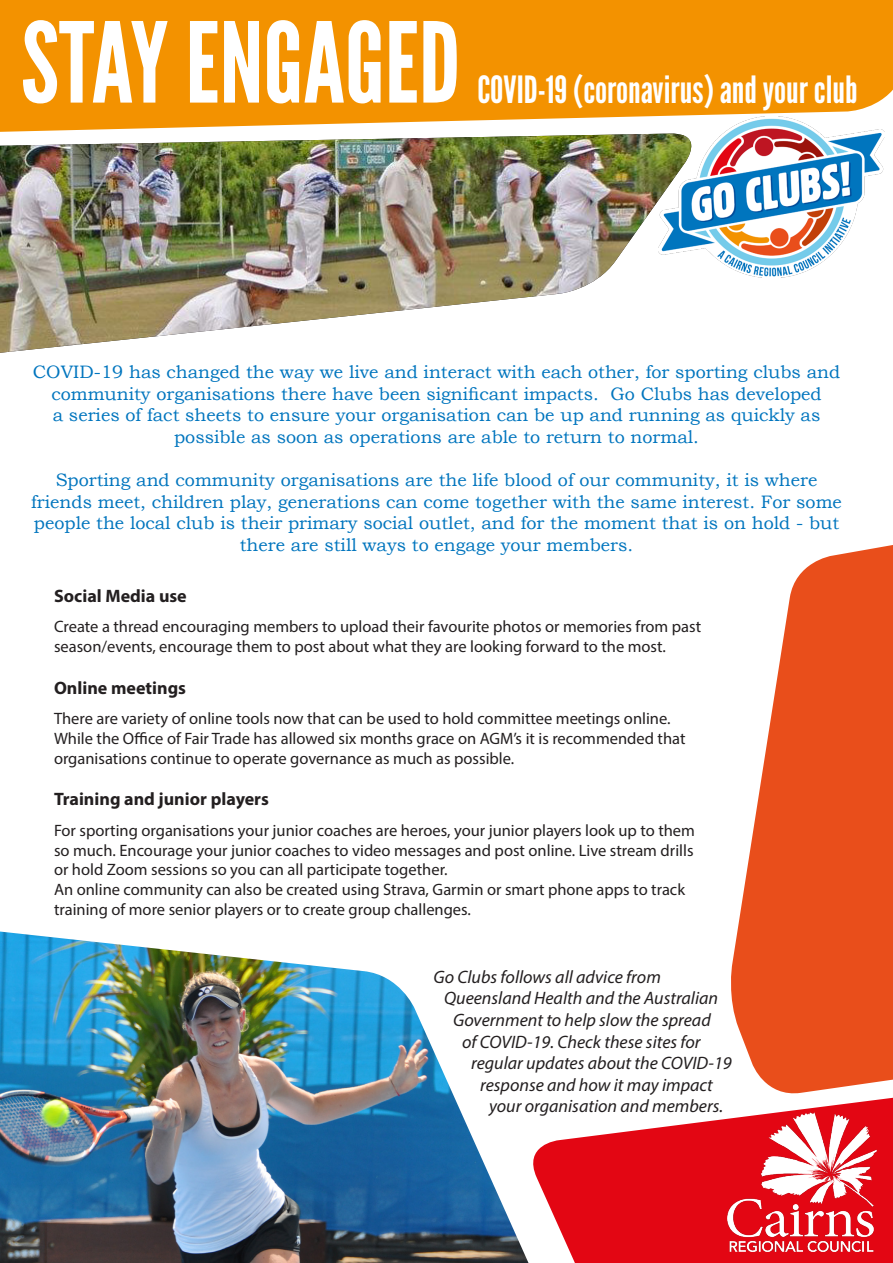
<style>
.page{position:relative;width:893px;height:1263px;background:#fff}
.page>*{position:absolute;margin:0;border:0;box-sizing:border-box;transform-origin:0 0}
.t1{font:111px "League Gothic";color:#fff}
.t2{font:37.5px "League Gothic";color:#fff}
.t3{font:18px/21.6px "Bookman Old Style";color:#0075be;text-align:center}
.t4{font:italic 18px "Myriad Pro";color:#231f20}
.t5{font:700 18px "Myriad Pro";color:#231f20}
.t6{font:16.5px/19.8px "Myriad Pro";color:#231f20}
</style>
<div class="page">
<img style="left:0;top:134px;width:659px;height:219px">
<img style="left:659px;top:134px;width:225px;height:144px">
<img style="left:0;top:931px;width:522px;height:332px">
<svg style="left:522px;top:1098px;width:371px;height:165px;fill:#e30613"></svg>
<svg style="left:0;top:0;width:893px;height:134px;background:#f39c18"></svg>
<svg style="left:731px;top:545px;width:162px;height:553px;fill:#e94e1b"></svg>
<img style="left:727px;top:1113px;width:149px;height:138px">
<p class="t1" style="left:21px;top:-3px;width:441px">STAY ENGAGED</p>
<p class="t2" style="left:477px;top:67px;width:382px">COVID-19 (coronavirus) and your club</p>
<p class="t3" style="left:33px;top:361px;width:809px">COVID-19 has changed the way we live and interact with each other, for sporting clubs and community organisations there have been significant impacts. Go Clubs has developed<br>a series of fact sheets to ensure your organisation can be up and running as quickly as possible as soon as operations are able to return to normal.</p>
<p class="t3" style="left:31px;top:469px;width:812px">Sporting and community organisations are the life blood of our community, it is where friends meet, children play, generations can come together with the same interest. For some people the local club is their primary social outlet, and for the moment that is on hold - but there are still ways to engage your members.</p>
<p class="t5" style="left:54px;top:584px;width:134px">Social Media use</p>
<p class="t6" style="left:54px;top:617px;width:649px">Create a thread encouraging members to upload their favourite photos or memories from past season/events, encourage them to post about what they are looking forward to the most.</p>
<p class="t5" style="left:54px;top:676px;width:134px">Online meetings</p>
<p class="t6" style="left:54px;top:708px;width:633px">There are variety of online tools now that can be used to hold committee meetings online.<br>While the Office of Fair Trade has allowed six months grace on AGM’s it is recommended that organisations continue to operate governance as much as possible.</p>
<p class="t5" style="left:54px;top:787px;width:216px">Training and junior players</p>
<p class="t6" style="left:54px;top:820px;width:642px;text-align:justify">For sporting organisations your junior coaches are heroes, your junior players look up to them so much. Encourage your junior coaches to video messages and post online. Live stream drills or hold Zoom sessions so you can all participate together.</p>
<p class="t6" style="left:54px;top:879px;width:633px">An online community can also be created using Strava, Garmin or smart phone apps to track training of more senior players or to create group challenges.</p>
<p class="t4" style="left:434px;top:966px;width:229px">Go Clubs follows all advice from</p>
<p class="t4" style="left:444px;top:987px;width:276px">Queensland Health and the Australian</p>
<p class="t4" style="left:453px;top:1009px;width:259px">Government to help slow the spread</p>
<p class="t4" style="left:462px;top:1030px;width:240px">of COVID-19. Check these sites for</p>
<p class="t4" style="left:471px;top:1052px;width:262px">regular updates about the COVID-19</p>
<p class="t4" style="left:480px;top:1074px;width:234px">response and how it may impact</p>
<p class="t4" style="left:489px;top:1095px;width:236px">your organisation and members.</p>
</div>
